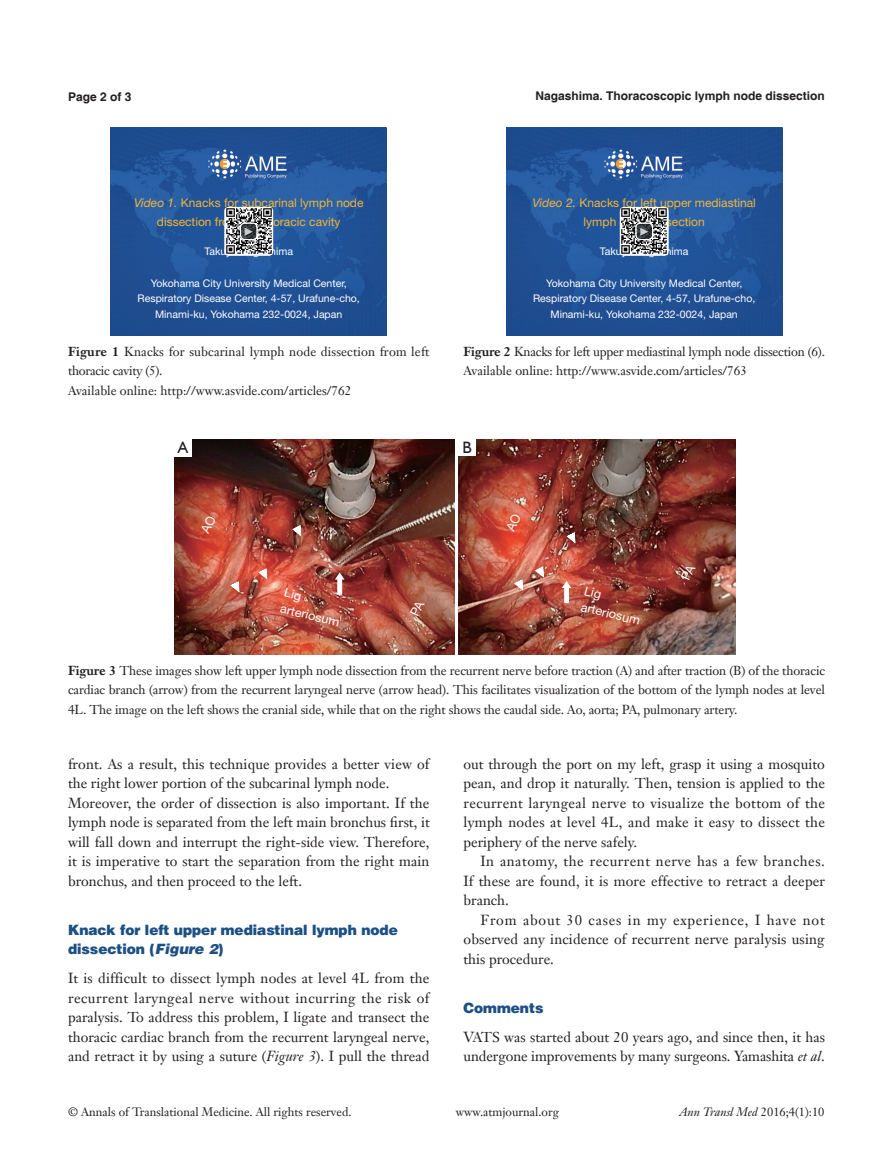
<style>
.page{position:relative;width:893px;height:1170px;background:#fff}
.page>*{position:absolute;margin:0;border:0;box-sizing:border-box;transform-origin:0 0}
.t1{font:16.5px "Humanist 521 BT";color:#231f20}
.t2{font:14.25px/19.5px "Janson Text LT";color:#231f20;text-align:justify}
.t3{font:900 14.25px/19.5px "Helvetica";color:#1c5085}
.t4{font:12.75px/19.5px "Janson Text LT";color:#231f20}
.t5{font:12.15px/16.5px "Helvetica Neue LT Pro";color:#fff;scale:1.04 1}
.t6{font:12px/19.5px "Helvetica Neue LT Pro";color:#f5b435;text-align:center}
.t7{font:12px "Janson Text LT";color:#231f20}
.t8{font:700 12px "Helvetica";color:#231f20}
.t9{font:italic 12px "Janson Text LT";color:#231f20}
.t10{font:11.55px "Times New Roman";color:#fff}
.t11{font:10.5px/15.9px "Helvetica Neue LT Pro";color:#fff;text-align:center}
.s1{font-style:italic}
.s2{font-weight:700}
.s3{font-style:normal}
</style>
<div class="page">
<img style="left:111px;top:128px;width:276px;height:207px">
<svg style="left:224px;top:207px;width:49px;height:49px"></svg>
<img style="left:225px;top:208px;width:47px;height:47px">
<svg style="left:240px;top:223px;width:17px;height:16px"></svg>
<div style="left:240px;top:223px;width:17px;height:17px;border:1px solid #fff;border-radius:4px"></div>
<img style="left:459px;top:439px;width:277px;height:215px">
<svg style="left:510px;top:562px;width:43px;height:35px;background:#c47564"></svg>
<svg style="left:563px;top:528px;width:21px;height:22px"></svg>
<img style="left:175px;top:439px;width:280px;height:215px">
<svg style="left:227px;top:577px;width:21px;height:22px"></svg>
<svg style="left:254px;top:564px;width:22px;height:22px"></svg>
<svg style="left:288px;top:521px;width:22px;height:21px"></svg>
<svg style="left:562px;top:581px;width:9px;height:22px"></svg>
<svg style="left:335px;top:572px;width:10px;height:22px"></svg>
<div style="left:174px;top:439px;width:17px;height:17px;background:#fff"></div>
<div style="left:459px;top:439px;width:17px;height:17px;background:#fff"></div>
<img style="left:506px;top:128px;width:276px;height:207px">
<svg style="left:620px;top:207px;width:49px;height:49px"></svg>
<img style="left:621px;top:208px;width:47px;height:47px">
<svg style="left:636px;top:223px;width:16px;height:16px"></svg>
<div style="left:636px;top:223px;width:17px;height:17px;border:1px solid #fff;border-radius:4px"></div>
<svg style="left:505px;top:513px;width:16px;height:19px"></svg>
<svg style="left:681px;top:563px;width:15px;height:17px"></svg>
<svg style="left:584px;top:586px;width:17px;height:14px"></svg>
<svg style="left:200px;top:515px;width:16px;height:19px"></svg>
<svg style="left:410px;top:599px;width:15px;height:17px"></svg>
<p class="t8" style="left:68px;top:89px;width:65px">Page 2 of 3</p>
<p class="t8" style="left:535px;top:88px;width:291px">Nagashima. Thoracoscopic lymph node dissection</p>
<p class="t6" style="left:134px;top:192px;width:231px"><span class="s1">Video 1.</span> Knacks for subcarinal lymph node dissection from left thoracic cavity</p>
<p class="t11" style="left:204px;top:243px;width:90px">Takuya Nagashima</p>
<p class="t11" style="left:138px;top:274px;width:224px">Yokohama City University Medical Center,<br>Respiratory Disease Center, 4-57, Urafune-cho,<br>Minami-ku, Yokohama 232-0024, Japan</p>
<p class="t10" style="left:257px;top:225px;width:13px;rotate:90deg">▲</p>
<p class="t6" style="left:532px;top:192px;width:225px"><span class="s1">Video 2.</span> Knacks for left upper mediastinal lymph node dissection</p>
<p class="t11" style="left:600px;top:243px;width:90px">Takuya Nagashima</p>
<p class="t11" style="left:533px;top:274px;width:224px">Yokohama City University Medical Center,<br>Respiratory Disease Center, 4-57, Urafune-cho,<br>Minami-ku, Yokohama 232-0024, Japan</p>
<p class="t10" style="left:652px;top:225px;width:13px;rotate:90deg">▲</p>
<p class="t4" style="left:68px;top:341px;width:363px"><span class="s2">Figure 1</span> Knacks for subcarinal lymph node dissection from left thoracic cavity (5).<br>Available online: http://www.asvide.com/articles/762</p>
<p class="t4" style="left:463px;top:341px;width:363px"><span class="s2">Figure 2</span> Knacks for left upper mediastinal lymph node dissection (6).<br>Available online: http://www.asvide.com/articles/763</p>
<p class="t1" style="left:178px;top:437px;width:12px">A</p>
<p class="t1" style="left:463px;top:437px;width:11px">B</p>
<p class="t5" style="left:286px;top:583px;width:60px;rotate:13deg">Lig arteriosum</p>
<p class="t5" style="left:583px;top:598px;width:60px;rotate:13deg">arteriosum</p>
<p class="t4" style="left:68px;top:660px;width:758px;text-align:justify"><span class="s2">Figure 3</span> These images show left upper lymph node dissection from the recurrent nerve before traction (A) and after traction (B) of the thoracic cardiac branch (arrow) from the recurrent laryngeal nerve (arrow head). This facilitates visualization of the bottom of the lymph nodes at level 4L. The image on the left shows the cranial side, while that on the right shows the caudal side. Ao, aorta; PA, pulmonary artery.</p>
<p class="t2" style="left:68px;top:753px;width:363px;text-align:left">front. As a result, this technique provides a better view of the right lower portion of the subcarinal lymph node.<br>Moreover, the order of dissection is also important. If the lymph node is separated from the left main bronchus first, it will fall down and interrupt the right-side view. Therefore, it is imperative to start the separation from the right main bronchus, and then proceed to the left.</p>
<p class="t3" style="left:68px;top:919px;width:331px">Knack for left upper mediastinal lymph node dissection (<span class="s1">Figure 2</span>)</p>
<p class="t2" style="left:68px;top:968px;width:363px">It is difficult to dissect lymph nodes at level 4L from the recurrent laryngeal nerve without incurring the risk of paralysis. To address this problem, I ligate and transect the thoracic cardiac branch from the recurrent laryngeal nerve, and retract it by using a suture (<span class="s1">Figure 3</span>). I pull the thread</p>
<p class="t2" style="left:463px;top:753px;width:363px">out through the port on my left, grasp it using a mosquito pean, and drop it naturally. Then, tension is applied to the recurrent laryngeal nerve to visualize the bottom of the lymph nodes at level 4L, and make it easy to dissect the periphery of the nerve safely.</p>
<p class="t2" style="left:463px;top:851px;width:363px;text-indent:17px">In anatomy, the recurrent nerve has a few branches.<br>If these are found, it is more effective to retract a deeper branch.</p>
<p class="t2" style="left:463px;top:909px;width:363px;text-indent:17px">From about 30 cases in my experience, I have not observed any incidence of recurrent nerve paralysis using this procedure.</p>
<p class="t3" style="left:463px;top:997px;width:81px">Comments</p>
<p class="t2" style="left:463px;top:1026px;width:363px">VATS was started about 20 years ago, and since then, it has undergone improvements by many surgeons. Yamashita <span class="s1">et al</span>.</p>
<p class="t7" style="left:68px;top:1104px;width:285px">© Annals of Translational Medicine. All rights reserved.</p>
<p class="t7" style="left:456px;top:1104px;width:105px">www.atmjournal.org</p>
<p class="t9" style="left:679px;top:1104px;width:147px">Ann Transl Med <span class="s3">2016;4(1):10</span></p>
</div>
